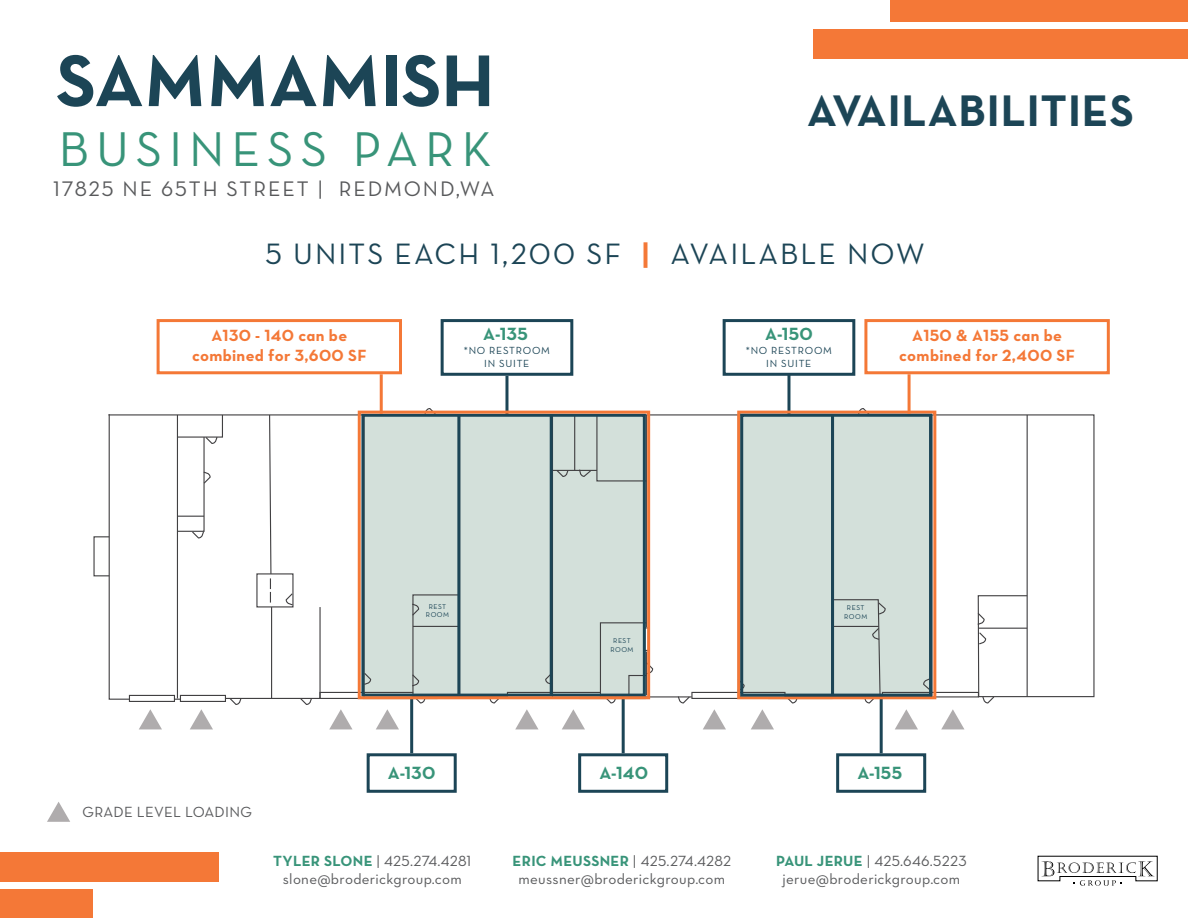
<style>
.page{position:relative;width:1188px;height:918px;background:#fff}
.page>*{position:absolute;margin:0;border:0;box-sizing:border-box;transform-origin:0 0}
.t1{font:74.4px "Neutra Text Bold Alt";letter-spacing:-.005em;color:#1c4556}
.t2{font:49.65px "Neutra Text Book Alt";letter-spacing:.14em;color:#389479}
.t3{font:45px "Neutra Text Bold Alt";letter-spacing:.02em;color:#1c4556}
.t4{font:30px "Neutra Text Book Alt";letter-spacing:.07em;color:#1c4556}
.t5{font:21.45px "Neutra Text Book Alt";letter-spacing:.09em;color:#58595b}
.t6{font:18px "Neutra Text Bold Alt";letter-spacing:.02em;color:#389479}
.t7{font:16.5px/19.8px "Neutra Text Bold Alt";letter-spacing:.02em;color:#f47837;text-align:center}
.t8{font:15px/18px "Neutra Text Book Alt";letter-spacing:.02em;color:#58595b;text-align:center}
.t9{font:10.5px/12.6px "Neutra Text Book Alt";letter-spacing:.07em;color:#1c4556;text-align:center}
.t10{font:7.2px/8.6px "Neutra Text Book Alt";letter-spacing:.07em;color:#1c4556;text-align:center}
.s1{font-family:"Neutra Text Bold Alt";color:#f47837}
.s2{font-family:"Neutra Text Bold Alt";color:#389479}
</style>
<div class="page">
<div style="left:129px;top:695px;width:46px;height:7px;border:1px solid #414042"></div>
<div style="left:319px;top:692px;width:95px;height:7px;border:1px solid #414042"></div>
<svg style="left:107px;top:414px;width:988px;height:284px"></svg>
<hr style="left:978px;top:628px;width:49px;height:1px;background:#414042">
<hr style="left:601px;top:696px;width:91px;height:1px;background:#414042">
<div style="left:507px;top:692px;width:94px;height:7px;border:1px solid #414042"></div>
<div style="left:691px;top:692px;width:95px;height:7px;border:1px solid #414042"></div>
<div style="left:882px;top:692px;width:97px;height:5px;border:1px solid #414042"></div>
<hr style="left:552px;top:470px;width:45px;height:1px;background:#414042">
<hr style="left:574px;top:415px;width:1px;height:55px;background:#414042">
<div style="left:93px;top:536px;width:17px;height:40px;border:1px solid #414042"></div>
<svg style="left:411px;top:594px;width:50px;height:110px;background:#cbd6d1"></svg>
<svg style="left:488px;top:699px;width:14px;height:5px"></svg>
<svg style="left:365px;top:672px;width:7px;height:13px"></svg>
<svg style="left:977px;top:612px;width:8px;height:13px"></svg>
<svg style="left:978px;top:631px;width:9px;height:14px"></svg>
<svg style="left:982px;top:695px;width:13px;height:9px"></svg>
<svg style="left:744px;top:678px;width:1px;height:13px"></svg>
<svg style="left:677px;top:695px;width:14px;height:9px"></svg>
<svg style="left:923px;top:678px;width:5px;height:14px"></svg>
<svg style="left:785px;top:699px;width:13px;height:5px"></svg>
<svg style="left:599px;top:622px;width:55px;height:82px;background:#d1dbd5"></svg>
<svg style="left:545px;top:672px;width:5px;height:13px"></svg>
<svg style="left:832px;top:599px;width:54px;height:105px;background:#cdd8d3"></svg>
<svg style="left:857px;top:408px;width:14px;height:3px"></svg>
<svg style="left:424px;top:408px;width:13px;height:3px"></svg>
<svg style="left:555px;top:469px;width:14px;height:9px"></svg>
<div style="left:579px;top:418px;width:63px;height:64px;background:#d3e0da"></div>
<div style="left:814px;top:29px;width:374px;height:30px;background:#f47837"></div>
<div style="left:891px;top:0;width:297px;height:22px;background:#f47837"></div>
<div style="left:0;top:890px;width:93px;height:28px;background:#f47837"></div>
<div style="left:0;top:853px;width:218px;height:29px;background:#f47837"></div>
<svg style="left:1038px;top:856px;width:120px;height:30px"></svg>
<hr style="left:410px;top:697px;width:3px;height:56px;background:#1c4556">
<hr style="left:622px;top:697px;width:3px;height:56px;background:#1c4556">
<hr style="left:880px;top:697px;width:3px;height:56px;background:#1c4556">
<hr style="left:505px;top:376px;width:3px;height:39px;background:#1c4556">
<hr style="left:787px;top:374px;width:3px;height:41px;background:#1c4556">
<div style="left:361px;top:414px;width:285px;height:283px;border:3px solid #1c4556"></div>
<div style="left:358px;top:411px;width:292px;height:288px;border:3px solid #f47837"></div>
<div style="left:737px;top:411px;width:199px;height:288px;border:3px solid #f47837"></div>
<div style="left:740px;top:414px;width:192px;height:283px;border:3px solid #1c4556"></div>
<div style="left:367px;top:753px;width:90px;height:40px;border:3px solid #1c4556"></div>
<div style="left:578px;top:753px;width:90px;height:40px;border:3px solid #1c4556"></div>
<div style="left:836px;top:753px;width:90px;height:40px;border:3px solid #1c4556"></div>
<div style="left:157px;top:319px;width:245px;height:55px;border:3px solid #f47837"></div>
<div style="left:864px;top:319px;width:246px;height:55px;border:3px solid #f47837"></div>
<hr style="left:380px;top:374px;width:3px;height:40px;background:#f47837">
<hr style="left:908px;top:374px;width:3px;height:40px;background:#f47837">
<svg style="left:139px;top:709px;width:23px;height:20px"></svg>
<svg style="left:174px;top:414px;width:147px;height:315px"></svg>
<svg style="left:329px;top:709px;width:23px;height:20px"></svg>
<svg style="left:376px;top:709px;width:23px;height:20px"></svg>
<svg style="left:515px;top:709px;width:23px;height:20px"></svg>
<svg style="left:562px;top:709px;width:23px;height:20px"></svg>
<svg style="left:703px;top:709px;width:23px;height:20px"></svg>
<svg style="left:751px;top:709px;width:23px;height:20px"></svg>
<svg style="left:895px;top:709px;width:23px;height:20px"></svg>
<svg style="left:941px;top:709px;width:23px;height:20px"></svg>
<svg style="left:47px;top:802px;width:23px;height:20px"></svg>
<hr style="left:457px;top:415px;width:3px;height:280px;background:#1c4556">
<hr style="left:550px;top:416px;width:3px;height:280px;background:#1c4556">
<hr style="left:831px;top:415px;width:3px;height:281px;background:#1c4556">
<div style="left:441px;top:319px;width:132px;height:57px;border:3px solid #1c4556"></div>
<div style="left:723px;top:319px;width:132px;height:57px;border:3px solid #1c4556"></div>
<h1 class="t1" style="left:56px;top:34px;width:440px">SAMMAMISH</h1>
<h2 class="t2" style="left:59px;top:119px;width:435px">BUSINESS PARK</h2>
<h3 class="t5" style="left:53px;top:176px;width:443px">17825 NE 65TH STREET | REDMOND,WA</h3>
<h3 class="t3" style="left:807px;top:82px;width:328px">AVAILABILITIES</h3>
<h3 class="t4" style="left:265px;top:236px;width:661px">5 UNITS EACH 1,200 SF <span class="s1">|</span> AVAILABLE NOW</h3>
<p class="t6" style="left:765px;top:323px;width:49px">A-150</p>
<p class="t9" style="left:746px;top:344px;width:88px">*NO RESTROOM<br>IN SUITE</p>
<p class="t6" style="left:483px;top:323px;width:46px">A-135</p>
<p class="t9" style="left:464px;top:344px;width:88px">*NO RESTROOM<br>IN SUITE</p>
<p class="t7" style="left:192px;top:325px;width:176px">A130 - 140 can be combined for 3,600 SF</p>
<p class="t7" style="left:899px;top:325px;width:177px">A150 &amp; A155 can be combined for 2,400 SF</p>
<p class="t10" style="left:426px;top:602px;width:25px">REST<br>ROOM</p>
<p class="t10" style="left:610px;top:636px;width:25px">REST<br>ROOM</p>
<p class="t10" style="left:844px;top:603px;width:25px">REST<br>ROOM</p>
<p class="t8" style="left:83px;top:803px;width:171px">GRADE LEVEL LOADING</p>
<p class="t6" style="left:388px;top:762px;width:49px">A-130</p>
<p class="t6" style="left:599px;top:762px;width:50px">A-140</p>
<p class="t6" style="left:857px;top:762px;width:46px">A-155</p>
<p class="t8" style="left:273px;top:851px;width:200px"><span class="s2">TYLER SLONE</span> | 425.274.4281 slone@broderickgroup.com</p>
<p class="t8" style="left:513px;top:851px;width:220px"><span class="s2">ERIC MEUSSNER</span> | 425.274.4282 meussner@broderickgroup.com</p>
<p class="t8" style="left:776px;top:851px;width:192px"><span class="s2">PAUL JERUE</span> | 425.646.5223 jerue@broderickgroup.com</p>
</div>
